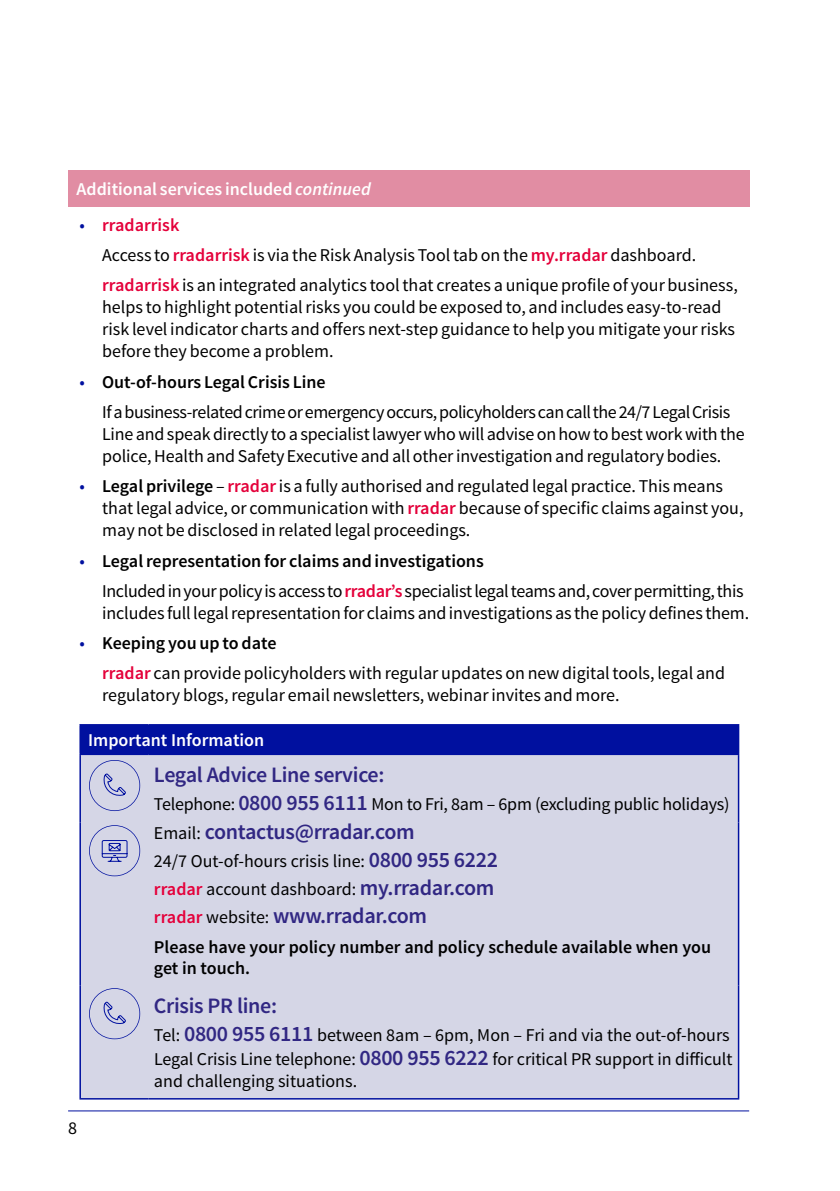
<style>
.page{position:relative;width:840px;height:1191px;background:#fff}
.page>*{position:absolute;margin:0;border:0;box-sizing:border-box;transform-origin:0 0}
.t1{font:600 22px "Source Sans Pro";letter-spacing:-.015em;color:#312783}
.t2{font:18px/22px "Source Sans Pro";letter-spacing:-.005em;color:#000}
.t3{font:18px/30px "Source Sans Pro";letter-spacing:-.025em;color:#000}
.t4{font:600 18px/21px "Source Sans Pro";color:#000}
.t5{font:600 18px "Source Sans Pro";color:#fff}
.s1{font-style:italic}
.s2{color:#00109f}
.s3{font-weight:600;color:#e4003a}
.s4{font-weight:600}
.s5{font-weight:600;font-size:22px;color:#312783}
.s6{font-weight:400;font-size:18px;color:#000}
.s7{font-size:18px;color:#e4003a}
</style>
<div class="page">
<div style="left:68px;top:170px;width:680px;height:36px;background:#e18da3"></div>
<hr style="left:68px;top:1110px;width:680px;height:1px;background:#00109f">
<div style="left:80px;top:725px;width:658px;height:29px;background:#00109f"></div>
<div style="left:81px;top:755px;width:656px;height:343px;background:#d5d6e6"></div>
<hr style="left:79px;top:725px;width:2px;height:28px;background:#00109f">
<hr style="left:79px;top:724px;width:69px;height:1px;background:#00109f">
<hr style="left:148px;top:724px;width:591px;height:1px;background:#00109f">
<hr style="left:737px;top:725px;width:2px;height:28px;background:#00109f">
<hr style="left:79px;top:755px;width:2px;height:67px;background:#00109f">
<hr style="left:737px;top:755px;width:2px;height:67px;background:#00109f">
<hr style="left:737px;top:822px;width:2px;height:163px;background:#00109f">
<hr style="left:737px;top:985px;width:2px;height:113px;background:#00109f">
<hr style="left:148px;top:1098px;width:591px;height:1px;background:#00109f">
<hr style="left:79px;top:822px;width:2px;height:163px;background:#00109f">
<hr style="left:79px;top:985px;width:2px;height:113px;background:#00109f">
<hr style="left:79px;top:1098px;width:69px;height:1px;background:#00109f">
<hr style="left:79px;top:753px;width:69px;height:2px;background:#00109f">
<hr style="left:148px;top:753px;width:591px;height:2px;background:#00109f">
<svg style="left:89px;top:760px;width:51px;height:51px;background:#c3c6e0"></svg>
<svg style="left:89px;top:825px;width:51px;height:51px;background:#bcbfdd"></svg>
<svg style="left:89px;top:988px;width:51px;height:51px;background:#c3c6e0"></svg>
<p class="t5" style="left:77px;top:178px;width:295px">Additional services included <span class="s1">continued</span></p>
<p class="t2" style="left:102px;top:210px;width:636px;line-height:30px;text-indent:-23px"><span class="s2">•</span> <span class="s3">rradarrisk<br></span>Access to <span class="s3">rradarrisk</span> is via the Risk Analysis Tool tab on the <span class="s3">my.rradar</span> dashboard. <span class="s3">rradarrisk</span> is an integrated analytics tool that creates a unique profile of your business,</p>
<p class="t2" style="left:102px;top:296px;width:634px">helps to highlight potential risks you could be exposed to, and includes easy-to-read risk level indicator charts and offers next-step guidance to help you mitigate your risks before they become a problem.</p>
<p class="t3" style="left:102px;top:367px;width:629px;text-indent:-23px"><span class="s2">•</span> <span class="s4">Out-of-hours Legal Crisis Line<br></span>If a business-related crime or emergency occurs, policyholders can call the 24/7 Legal Crisis</p>
<p class="t2" style="left:102px;top:423px;width:643px">Line and speak directly to a specialist lawyer who will advise on how to best work with the police, Health and Safety Executive and all other investigation and regulatory bodies.</p>
<p class="t2" style="left:102px;top:475px;width:642px;text-indent:-23px"><span class="s2">•</span> <span class="s4">Legal privilege</span> – <span class="s3">rradar</span> is a fully authorised and regulated legal practice. This means that legal advice, or communication with <span class="s3">rradar</span> because of specific claims against you, may not be disclosed in related legal proceedings.</p>
<p class="t2" style="left:102px;top:546px;width:642px;line-height:30px;text-indent:-23px"><span class="s2">•</span> <span class="s4">Legal representation for claims and investigations<br></span>Included in your policy is access to <span class="s3">rradar’s</span> specialist legal teams and, cover permitting, this</p>
<p class="t2" style="left:102px;top:602px;width:648px">includes full legal representation for claims and investigations as the policy defines them.</p>
<p class="t2" style="left:102px;top:628px;width:624px;line-height:30px;text-indent:-23px"><span class="s2">•</span> <span class="s4">Keeping you up to date<br></span><span class="s3">rradar</span> can provide policyholders with regular updates on new digital tools, legal and</p>
<p class="t2" style="left:102px;top:684px;width:518px">regulatory blogs, regular email newsletters, webinar invites and more.</p>
<p class="t5" style="left:88px;top:729px;width:177px">Important Information</p>
<p class="t1" style="left:154px;top:761px;width:232px">Legal Advice Line service:</p>
<p class="t2" style="left:154px;top:793px;width:576px">Telephone: <span class="s5">0800 955 6111</span> Mon to Fri, 8am – 6pm (excluding public holidays)</p>
<p class="t1" style="left:154px;top:817px;width:262px"><span class="s6">Email:</span> contactus@rradar.com</p>
<p class="t2" style="left:154px;top:847px;width:345px;line-height:28.2px">24/7 Out-of-hours crisis line: <span class="s5">0800 955 6222 </span><span class="s3">rradar</span> account dashboard: <span class="s5">my.rradar.com</span></p>
<p class="t1" style="left:154px;top:902px;width:274px"><span class="s7">rradar</span> <span class="s6">website:</span> www.rradar.com</p>
<p class="t4" style="left:154px;top:937px;width:558px">Please have your policy number and policy schedule available when you get in touch.</p>
<p class="t1" style="left:154px;top:992px;width:125px">Crisis PR line:</p>
<p class="t2" style="left:154px;top:1023px;width:579px;line-height:24px">Tel: <span class="s5">0800 955 6111</span> between 8am – 6pm, Mon – Fri and via the out-of‑hours<br>Legal Crisis Line telephone: <span class="s5">0800 955 6222</span> for critical PR support in difficult</p>
<p class="t2" style="left:154px;top:1070px;width:205px">and challenging situations.</p>
<p class="t2" style="left:68px;top:1117px;width:10px">8</p>
</div>
